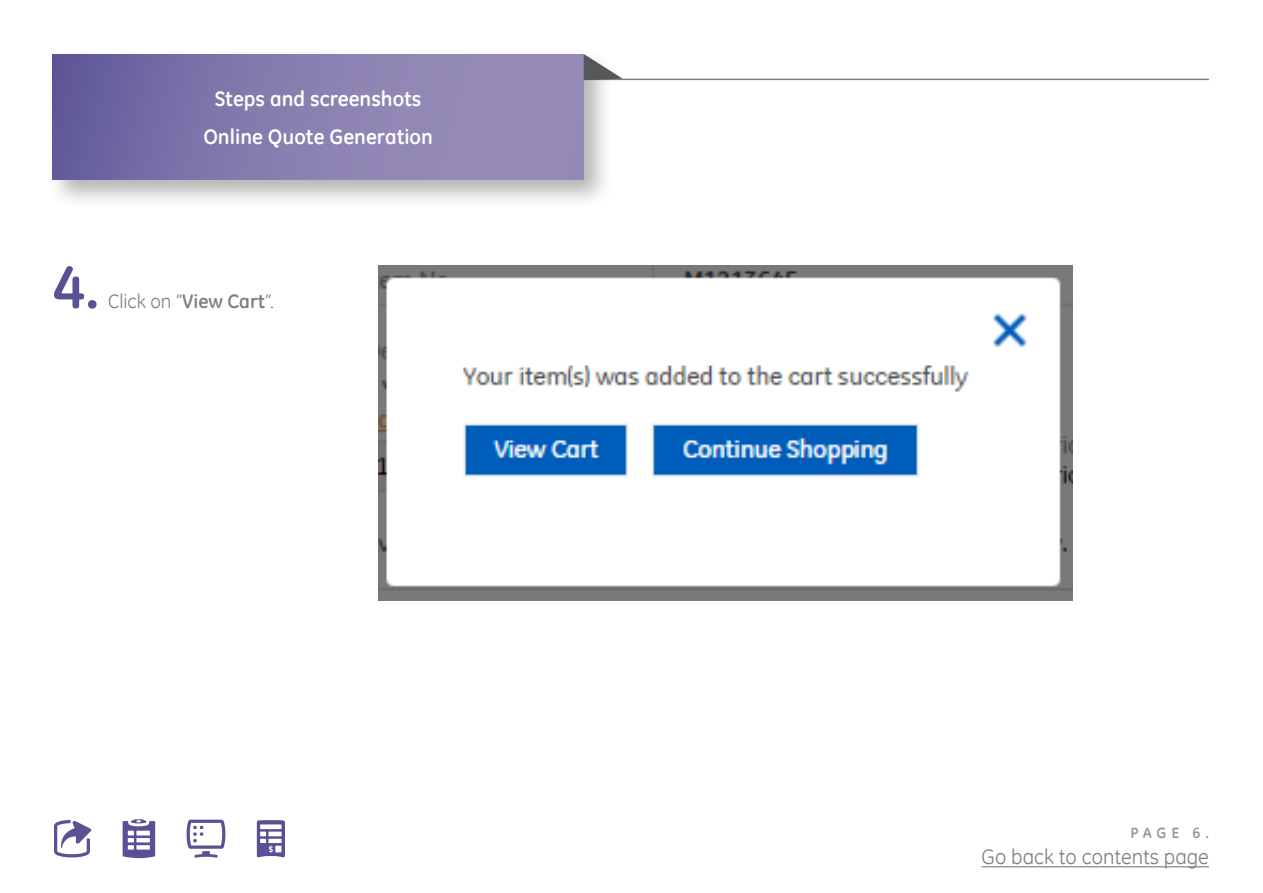
<style>
.page{position:relative;width:1263px;height:893px;background:#fff}
.page>*{position:absolute;margin:0;border:0;box-sizing:border-box;transform-origin:0 0}
.numbers{font:700 60.9px "GE Inspira";color:#585194}
.t1{font:700 21px "GE Inspira";color:#fff}
.t2{font:21px "GE Inspira";color:#808082}
.contents{font:19.5px "GE Inspira";color:#808082}
.t3{font:700 15px "GE Inspira";color:#939598}
.s1{font-weight:700}
</style>
<div class="page">
<svg style="left:54px;top:820px;width:37px;height:37px"></svg>
<svg style="left:123px;top:819px;width:32px;height:39px"></svg>
<svg style="left:257px;top:820px;width:28px;height:37px"></svg>
<svg style="left:187px;top:820px;width:38px;height:38px"></svg>
<hr style="left:981px;top:866px;width:228px;height:1px;background:#808082">
<img style="left:379px;top:266px;width:693px;height:335px">
<hr style="left:54px;top:79px;width:1155px;height:1px;background:#808082">
<div style="left:46px;top:47px;width:568px;height:163px;background:#000;opacity:.3"></div>
<div style="left:53px;top:54px;width:531px;height:125px;background:linear-gradient(to right,#6a63a0,#a094bd)"></div>
<svg style="left:584px;top:54px;width:39px;height:26px"></svg>
<p class="t1" style="left:215px;top:85px;width:208px">Steps and screenshots</p>
<p class="t1" style="left:203px;top:123px;width:231px">Online Quote Generation</p>
<p class="numbers" style="left:53px;top:248px;width:48px">4.</p>
<p class="contents" style="left:108px;top:289px;width:168px">Click on ”<span class="s1">View Cart</span>”.</p>
<p class="t3" style="left:1130px;top:823px;width:80px">PAGE 6.</p>
<p class="t2" style="left:981px;top:843px;width:229px">Go back to contents page</p>
</div>
